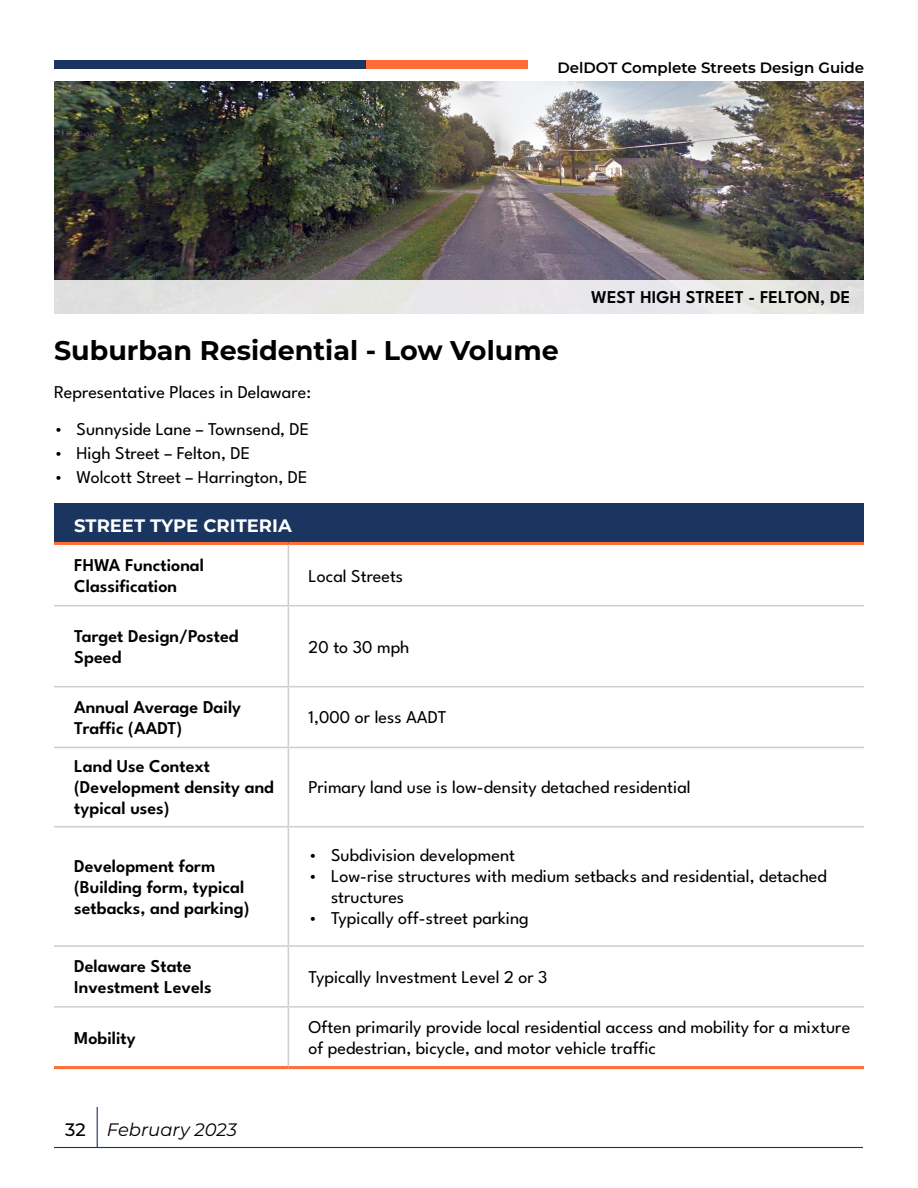
<style>
.page{position:relative;width:918px;height:1188px;background:#fff}
.page>*{position:absolute;margin:0;border:0;box-sizing:border-box;transform-origin:0 0}
.t1{font:700 27px "Montserrat";color:#000}
.t2{font:18px/21px "League Spartan";color:#000}
.t3{font:600 18px/21px "League Spartan";color:#000}
.t4{font:700 18px "Montserrat";color:#fff}
.t5{font:italic 18px "Montserrat";color:#000}
.t6{font:500 18px "Montserrat";color:#000}
.t7{font:600 15px "Montserrat";color:#000}
</style>
<div class="page">
<hr style="left:54px;top:1147px;width:809px;height:1px;background:#1a355f">
<div style="left:54px;top:60px;width:312px;height:9px;background:#1a355f"></div>
<div style="left:366px;top:60px;width:161px;height:9px;background:#ff6c37"></div>
<hr style="left:97px;top:1107px;width:1px;height:41px;background:#1a355f">
<img style="left:54px;top:81px;width:810px;height:199px">
<div style="left:54px;top:280px;width:810px;height:34px;background:#e7e6e5"></div>
<div style="left:54px;top:503px;width:810px;height:40px;background:#1a355f"></div>
<hr style="left:54px;top:542px;width:234px;height:3px;background:#ff6c37">
<hr style="left:288px;top:542px;width:576px;height:3px;background:#ff6c37">
<hr style="left:288px;top:545px;width:1px;height:60px;background:#ceced1">
<hr style="left:54px;top:605px;width:234px;height:1px;background:#ceced1">
<hr style="left:288px;top:605px;width:576px;height:1px;background:#ceced1">
<hr style="left:288px;top:606px;width:1px;height:80px;background:#ceced1">
<hr style="left:54px;top:686px;width:234px;height:1px;background:#ceced1">
<hr style="left:288px;top:686px;width:576px;height:1px;background:#ceced1">
<hr style="left:288px;top:687px;width:1px;height:60px;background:#ceced1">
<hr style="left:54px;top:747px;width:234px;height:1px;background:#ceced1">
<hr style="left:288px;top:747px;width:576px;height:1px;background:#ceced1">
<hr style="left:288px;top:748px;width:1px;height:78px;background:#ceced1">
<hr style="left:54px;top:826px;width:234px;height:1px;background:#ceced1">
<hr style="left:288px;top:826px;width:576px;height:1px;background:#ceced1">
<hr style="left:288px;top:827px;width:1px;height:118px;background:#ceced1">
<hr style="left:54px;top:945px;width:234px;height:2px;background:#ceced1">
<hr style="left:288px;top:945px;width:576px;height:2px;background:#ceced1">
<hr style="left:288px;top:947px;width:1px;height:59px;background:#ceced1">
<hr style="left:54px;top:1006px;width:234px;height:2px;background:#ceced1">
<hr style="left:288px;top:1006px;width:576px;height:2px;background:#ceced1">
<hr style="left:288px;top:1008px;width:1px;height:58px;background:#ceced1">
<hr style="left:54px;top:1066px;width:234px;height:3px;background:#ff6c37">
<hr style="left:288px;top:1066px;width:576px;height:3px;background:#ff6c37">
<p class="t7" style="left:557px;top:57px;width:308px">DelDOT Complete Streets Design Guide</p>
<p class="t3" style="left:591px;top:285px;width:261px">WEST HIGH STREET - FELTON, DE</p>
<h1 class="t1" style="left:54px;top:331px;width:506px">Suburban Residential - Low Volume</h1>
<p class="t2" style="left:54px;top:380px;width:259px">Representative Places in Delaware:</p>
<p class="t2" style="left:54px;top:417px;width:257px">• Sunnyside Lane – Townsend, DE</p>
<p class="t2" style="left:54px;top:441px;width:198px">• High Street – Felton, DE</p>
<p class="t2" style="left:54px;top:465px;width:255px">• Wolcott Street – Harrington, DE</p>
<p class="t4" style="left:74px;top:513px;width:219px">STREET TYPE CRITERIA</p>
<p class="t3" style="left:74px;top:553px;width:131px">FHWA Functional<br>Classification</p>
<p class="t2" style="left:309px;top:564px;width:96px">Local Streets</p>
<p class="t3" style="left:74px;top:624px;width:166px">Target Design/Posted<br>Speed</p>
<p class="t2" style="left:309px;top:634px;width:102px">20 to 30 mph</p>
<p class="t3" style="left:74px;top:695px;width:168px">Annual Average Daily<br>Traffic (AADT)</p>
<p class="t2" style="left:309px;top:705px;width:140px">1,000 or less AADT</p>
<p class="t3" style="left:74px;top:754px;width:201px">Land Use Context (Development density and typical uses)</p>
<p class="t2" style="left:309px;top:775px;width:384px">Primary land use is low-density detached residential</p>
<p class="t3" style="left:74px;top:854px;width:177px">Development form (Building form, typical setbacks, and parking)</p>
<p class="t2" style="left:309px;top:843px;width:208px">• Subdivision development</p>
<p class="t2" style="left:331px;top:864px;width:497px;text-indent:-22px">• Low-rise structures with medium setbacks and residential, detached structures</p>
<p class="t2" style="left:309px;top:906px;width:222px">• Typically off-street parking</p>
<p class="t3" style="left:74px;top:954px;width:139px">Delaware State<br>Investment Levels</p>
<p class="t2" style="left:309px;top:965px;width:240px">Typically Investment Level 2 or 3</p>
<p class="t3" style="left:74px;top:1026px;width:63px">Mobility</p>
<p class="t2" style="left:309px;top:1015px;width:543px">Often primarily provide local residential access and mobility for a mixture of pedestrian, bicycle, and motor vehicle traffic</p>
<p class="t6" style="left:65px;top:1117px;width:22px">32</p>
<p class="t5" style="left:107px;top:1117px;width:132px">February 2023</p>
</div>
